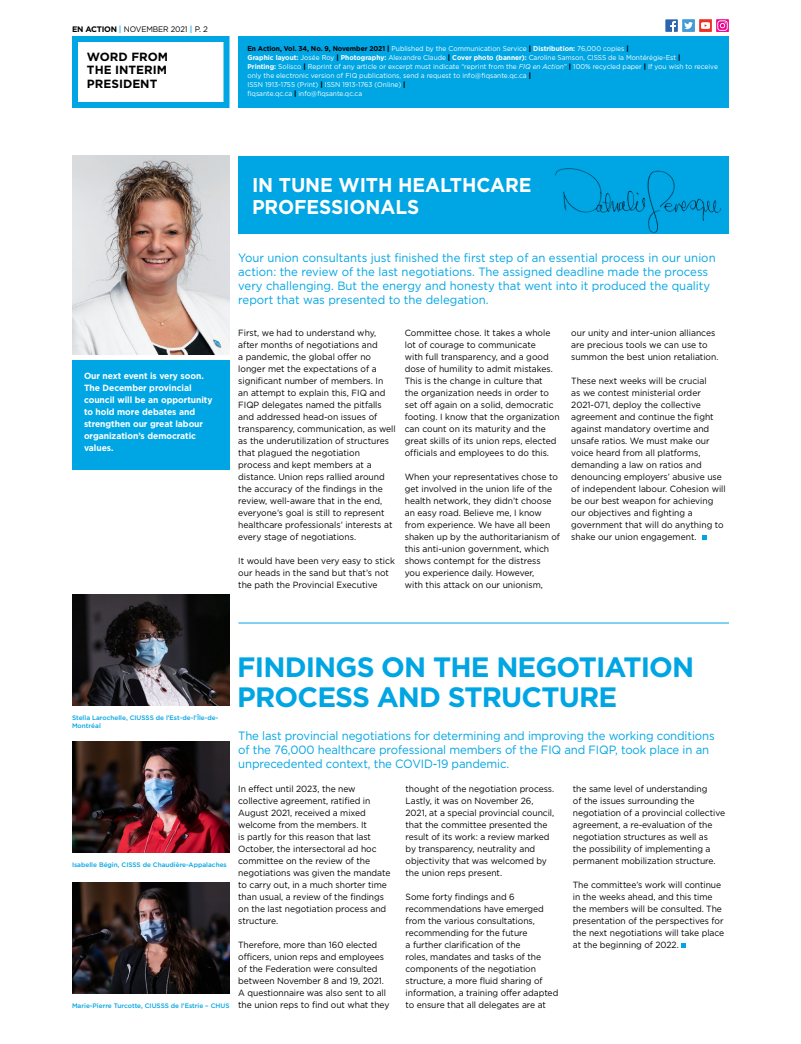
<style>
.page{position:relative;width:801px;height:1044px;background:#fff}
.page>*{position:absolute;margin:0;border:0;box-sizing:border-box;transform-origin:0 0}
.t1{font:700 28px/30px "Gotham";letter-spacing:-.03em;color:#00a5e3}
.t2{font:700 20px/22px "Gotham";letter-spacing:-.005em;color:#fff;scale:.95 1}
.t3{font:12px/14px "Gotham";letter-spacing:-.01em;color:#00a5e3;scale:.95 1}
.t4{font:700 11.9px/13.6px "Gotham";color:#000;text-align:justify}
.t5{font:9px/12px "Gotham";letter-spacing:-.005em;color:#000;scale:.95 1}
.t6{font:700 9px/12px "Gotham";letter-spacing:-.005em;color:#fff;scale:.95 1}
.t7{font:8px "Gotham";letter-spacing:-.015em;color:#000;scale:.95 1}
.t8{font:7px/9px "Gotham";color:#fff;scale:.95 1}
.t9{font:500 6.5px "Gotham";color:#00a5e3}
.s1{font-weight:700}
.s2{font-weight:500;color:#00a5e3}
.s3{font-weight:700;color:#000}
.s4{font-weight:900;color:#000}
.s5{font-style:italic}
</style>
<div class="page">
<div style="left:72px;top:36px;width:158px;height:72px;border:6px solid #00a5e3"></div>
<div style="left:682px;top:19px;width:13px;height:13px;background:#439bd6"></div>
<svg style="left:684px;top:22px;width:9px;height:7px"></svg>
<svg style="left:665px;top:19px;width:13px;height:13px"></svg>
<div style="left:699px;top:19px;width:13px;height:13px;background:#ee3124"></div>
<svg style="left:701px;top:22px;width:9px;height:7px"></svg>
<svg style="left:716px;top:19px;width:13px;height:13px"></svg>
<svg style="left:717px;top:20px;width:11px;height:11px"></svg>
<div style="left:238px;top:156px;width:491px;height:78px;background:#00a5e3"></div>
<img style="left:555px;top:168px;width:166px;height:65px">
<hr style="left:239px;top:623px;width:490px;height:1px;background:#00a5e3">
<svg style="left:681px;top:944px;width:5px;height:4px"></svg>
<img style="left:72px;top:156px;width:158px;height:198px">
<svg style="left:702px;top:536px;width:4px;height:4px"></svg>
<div style="left:72px;top:360px;width:158px;height:110px;background:#00a5e3"></div>
<img style="left:72px;top:741px;width:158px;height:111px">
<img style="left:72px;top:594px;width:158px;height:111px">
<img style="left:72px;top:882px;width:158px;height:111px">
<div style="left:238px;top:36px;width:491px;height:72px;background:#00a5e3"></div>
<p class="t7" style="left:72px;top:24px;width:145px"><span class="s1">en action</span> <span class="s2">|</span> novem bER 2021 <span class="s2">|</span> p. 2</p>
<h3 class="t4" style="left:87px;top:49px;width:83px">Word from the i nteri m presi dent</h3>
<p class="t8" style="left:248px;top:44px;width:497px"><span class="s3">En Action, Vol. 34, No. 9, November 2021</span> <span class="s4">|</span> Published by the Communication Service <span class="s4">|</span> <span class="s1">Distribution:</span> 76,000 copies <span class="s4">|<br></span><span class="s1">Graphic layout:</span> Josée Roy <span class="s4">|</span> <span class="s1">Photography:</span> Alexandre Claude <span class="s4">|</span> <span class="s1">Cover photo (banner):</span> Caroline Samson, CISSS de la Montérégie-Est <span class="s4">|<br></span><span class="s1">Printing:</span> Solisco <span class="s4">|</span> reprint of any article or excerpt must indicate “reprint from the <span class="s5">FIQ en action</span>” <span class="s4">|</span> 100% recycled paper <span class="s4">|</span> If you wish to receive only the electronic version of FIQ publications, send a request to info@fiqsante.qc.ca <span class="s4">|<br></span>ISSn 1913-1755 (Print) <span class="s4">|</span> ISSn 1913-1763 (online) <span class="s4">|<br></span>fiqsante.qc.ca <span class="s4">|</span> info@fiqsante.qc.ca</p>
<p class="t6" style="left:84px;top:370px;width:137px">Our next event is very soon.<br>The December provincial council will be an opportunity to hold more debates and strengthen our great labour organization’s democratic values.</p>
<h2 class="t2" style="left:252px;top:174px;width:296px">In tune with healthcare professi onals</h2>
<p class="t3" style="left:238px;top:250px;width:504px">Your union consultants just finished the first step of an essential process in our union action: the review of the last negotiations. The assigned deadline made the process very challenging. But the energy and honesty that went into it produced the quality report that was presented to the delegation.</p>
<p class="t5" style="left:238px;top:327px;width:167px">First, we had to understand why, after months of negotiations and<br>a pandemic, the global offer no longer met the expectations of a significant number of members. In an attempt to explain this, FIQ and FIQP delegates named the pitfalls and addressed head-on issues of transparency, communication, as well as the underutilization of structures that plagued the negotiation<br>process and kept members at a distance. Union reps rallied around the accuracy of the findings in the review, well-aware that in the end, everyone’s goal is still to represent healthcare professionals’ interests at every stage of negotiations.</p>
<p class="t5" style="left:238px;top:555px;width:166px">It would have been very easy to stick our heads in the sand but that’s not the path the Provincial Executive</p>
<p class="t5" style="left:571px;top:327px;width:157px">our unity and inter-union alliances are precious tools we can use to summon the best union retaliation.</p>
<p class="t5" style="left:571px;top:375px;width:164px">These next weeks will be crucial<br>as we contest ministerial order<br>2021-071, deploy the collective agreement and continue the fight against mandatory overtime and unsafe ratios. We must make our voice heard from all platforms, demanding a law on ratios and denouncing employers’ abusive use of independent labour. Cohesion will be our best weapon for achieving our objectives and fighting a government that will do anything to shake our union engagement.</p>
<p class="t5" style="left:405px;top:327px;width:165px">Committee chose. It takes a whole lot of courage to communicate<br>with full transparency, and a good dose of humility to admit mistakes.<br>This is the change in culture that<br>the organization needs in order to set off again on a solid, democratic footing. I know that the organization can count on its maturity and the great skills of its union reps, elected officials and employees to do this.</p>
<p class="t5" style="left:405px;top:471px;width:165px">When your representatives chose to get involved in the union life of the health network, they didn’t choose an easy road. Believe me, I know from experience. We have all been shaken up by the authoritarianism of this anti-union government, which shows contempt for the distress<br>you experience daily. However,<br>with this attack on our unionism,</p>
<p class="t9" style="left:72px;top:714px;width:70px">Stella Larochelle, CIUSSS</p>
<p class="t9" style="left:156px;top:714px;width:64px">de l’Est-de-l’Île-de-</p>
<p class="t9" style="left:72px;top:722px;width:30px">Montréal</p>
<p class="t9" style="left:72px;top:861px;width:62px">Isabelle Bégin, CISSS</p>
<p class="t9" style="left:143px;top:861px;width:86px">de Chaudière-Appalaches</p>
<p class="t9" style="left:72px;top:1002px;width:85px">Marie-Pierre Turcotte, CIUSSS</p>
<p class="t9" style="left:171px;top:1002px;width:50px">de l’Estrie – CHUS</p>
<h1 class="t1" style="left:237px;top:651px;width:459px">Fi ndi ngs on the negotiation process and structure</h1>
<h3 class="t3" style="left:238px;top:729px;width:503px">The last provincial negotiations for determining and improving the working conditions of the 76,000 healthcare professional members of the FIQ and FIQP, took place in an unprecedented context, the COVID-19 pandemic.</h3>
<p class="t5" style="left:238px;top:783px;width:162px">In effect until 2023, the new collective agreement, ratified in<br>August 2021, received a mixed welcome from the members. It<br>is partly for this reason that last<br>October, the intersectoral ad hoc committee on the review of the negotiations was given the mandate to carry out, in a much shorter time than usual, a review of the findings on the last negotiation process and structure.</p>
<p class="t5" style="left:238px;top:939px;width:161px">Therefore, more than 160 elected officers, union reps and employees of the Federation were consulted between N ovember 8 and 19, 2021.<br>A questionnaire was also sent to all the union reps to find out what they</p>
<p class="t5" style="left:406px;top:783px;width:158px">thought of the negotiation process.<br>Lastly, it was on N ovember 26,<br>2021, at a special provincial council, that the committee presented the result of its work: a review marked by transparency, neutrality and objectivity that was welcomed by the union reps present.</p>
<p class="t5" style="left:406px;top:891px;width:162px">Some forty findings and 6 recommendations have emerged from the various consultations, recommending for the future<br>a further clarification of the<br>roles, mandates and tasks of the components of the negotiation structure, a more fluid sharing of information, a training offer adapted to ensure that all delegates are at</p>
<p class="t5" style="left:573px;top:783px;width:162px">the same level of understanding<br>of the issues surrounding the negotiation of a provincial collective agreement, a re-evaluation of the negotiation structures as well as<br>the possibility of implementing a permanent mobilization structure.</p>
<p class="t5" style="left:573px;top:879px;width:161px">The committee’s work will continue in the weeks ahead, and this time the members will be consulted. The presentation of the perspectives for the next negotiations will take place at the beginning of 2022.</p>
</div>
